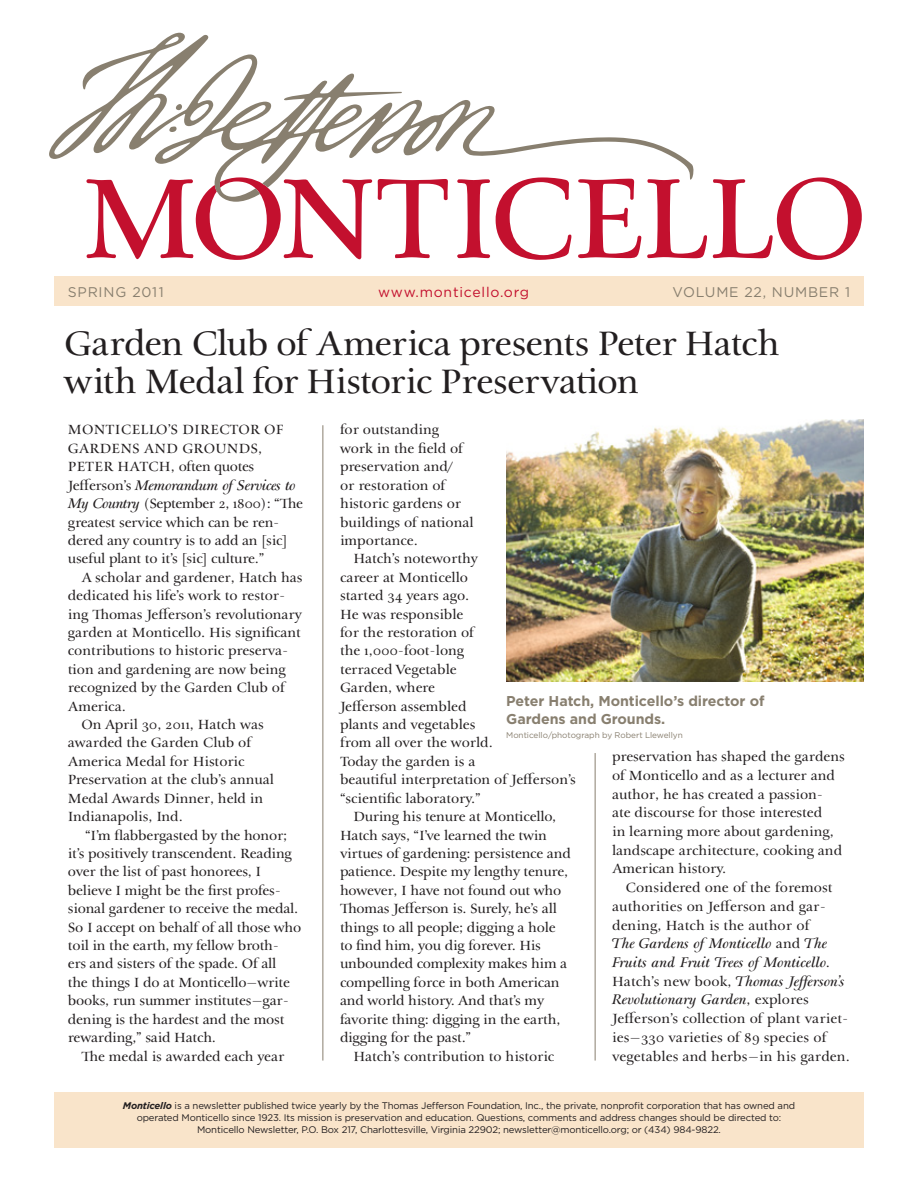
<style>
.page{position:relative;width:918px;height:1188px;background:#fff}
.page>*{position:absolute;margin:0;border:0;box-sizing:border-box;transform-origin:0 0}
.NL_Headline_Large{font:38.25px/38.1px "Th Jefferson Pro";letter-spacing:-.03em;color:#231f20}
.NL_Article_Base_TJ{font:15px/18.5px "Th Jefferson Pro";letter-spacing:-.005em;color:#231f20}
.NL_Article_Base_TJ_F{font:15px/18.5px "Th Jefferson Pro";letter-spacing:-.015em;color:#231f20}
.NL_Caption{font:700 14.25px/18.1px "Gotham";letter-spacing:-.005em;color:#887f6f}
.t1{font:13.95px "Gotham";letter-spacing:.055em;color:#887f6f}
.t2{font:13.95px "Gotham";letter-spacing:.055em;color:#c3102e}
.NL_Sans_Feature{font:9.6px/12px "Gotham";letter-spacing:-.015em;color:#231f20;text-align:center}
.NL_Caption-2{font:8.25px "Gotham";letter-spacing:-.005em;color:#887f6f}
.s1{font-style:italic}
.s2{font-weight:700;font-style:italic}
</style>
<div class="page">
<div style="left:54px;top:277px;width:810px;height:29px;background:#f9e4ca"></div>
<svg style="left:395px;top:202px;width:35px;height:56px"></svg>
<svg style="left:457px;top:202px;width:115px;height:58px"></svg>
<svg style="left:578px;top:202px;width:63px;height:56px"></svg>
<svg style="left:647px;top:202px;width:60px;height:56px"></svg>
<svg style="left:713px;top:177px;width:149px;height:83px"></svg>
<svg style="left:86px;top:202px;width:276px;height:58px"></svg>
<svg style="left:49px;top:33px;width:645px;height:169px"></svg>
<div style="left:54px;top:1092px;width:810px;height:56px;background:#f9e4ca"></div>
<hr style="left:595px;top:753px;width:1px;height:308px;background:#887f6f">
<hr style="left:322px;top:425px;width:1px;height:636px;background:#887f6f">
<img style="left:506px;top:419px;width:358px;height:263px">
<p class="t1" style="left:68px;top:284px;width:97px">SPRING 2011</p>
<p class="t2" style="left:378px;top:284px;width:152px">www.monticello.org</p>
<p class="t1" style="left:672px;top:284px;width:179px">VOLUME 22, NUMBER 1</p>
<p class="NL_Headline_Large" style="left:64px;top:325px;width:717px">Garden Club of America presents Peter Hatch with Medal for Historic Preservation</p>
<p class="NL_Article_Base_TJ_F" style="left:68px;top:421px;width:237px">MONTICELLO’S DIRECTOR OF<br>GARDENS AND GROUNDS,<br>PETER HATCH, often quotes<br>Jefferson’s <span class="s1">Memorandum ofServices to<br>My Country</span> (September 2, 1800): “The greatest service which can be ren&shy;dered any country is to add an [sic] useful plant to it’s [sic] culture.”</p>
<p class="NL_Article_Base_TJ" style="left:68px;top:568px;width:236px;text-indent:14px">A scholar and gardener, Hatch has dedicated his life’s work to restor&shy;ing Thomas Jefferson’s revolutionary garden at Monticello. His significant contributions to historic preserva&shy;tion and gardening are now being recognized by the Garden Club of<br>America.</p>
<p class="NL_Article_Base_TJ" style="left:68px;top:716px;width:208px;text-indent:14px">On April 30, 2011, Hatch was awarded the Garden Club of<br>America Medal for Historic<br>Preservation at the club’s annual<br>Medal Awards Dinner, held in<br>Indianapolis, Ind.</p>
<p class="NL_Article_Base_TJ" style="left:68px;top:826px;width:235px;text-indent:17px">“I’m flabbergasted by the honor; it’s positively transcendent. Reading over the list of past honorees, I believe I might be the first profes&shy;sional gardener to receive the medal.<br>So I accept on behalf of all those who toil in the earth, my fellow broth-<br>ers and sisters of the spade. Of all<br>the things I do at Monticello—write books, run summer institutes—gar&shy;dening is the hardest and the most rewarding,” said Hatch.</p>
<p class="NL_Article_Base_TJ" style="left:81px;top:1047px;width:205px">The medal is awarded each year</p>
<p class="NL_Article_Base_TJ" style="left:340px;top:421px;width:135px">for outstanding work in the field of preservation and/<br>or restoration of historic gardens or buildings of national importance.</p>
<p class="NL_Article_Base_TJ" style="left:340px;top:550px;width:237px;text-indent:14px">Hatch’s noteworthy<br>career at Monticello<br>started 34 years ago.<br>He was responsible<br>for the restoration of<br>the 1,000-foot-long<br>terraced Vegetable<br>Garden, where<br>Jefferson assembled<br>plants and vegetables<br>from all over the world.<br>Today the garden is a<br>beautiful interpretation of Jefferson’s “scientific laboratory.”</p>
<p class="NL_Article_Base_TJ" style="left:340px;top:808px;width:232px;text-indent:14px">During his tenure at Monticello, Hatch says, “I’ve learned the twin virtues of gardening: persistence and patience. Despite my lengthy tenure, however, I have not found out who Thomas Jefferson is. Surely, he’s all things to all people; digging a hole to find him, you dig forever. His unbounded complexity makes him a compelling force in both American and world history. And that’s my favorite thing: digging in the earth, digging for the past.”</p>
<p class="NL_Article_Base_TJ" style="left:354px;top:1047px;width:202px">Hatch’s contribution to historic</p>
<p class="NL_Caption" style="left:506px;top:691px;width:260px">Peter Hatch, Monticello’s director of<br>Gardens and Grounds.</p>
<p class="NL_Caption-2" style="left:506px;top:730px;width:178px">Monticello/photograph by Robert Llewellyn</p>
<p class="NL_Article_Base_TJ" style="left:612px;top:747px;width:234px">preservation has shaped the gardens of Monticello and as a lecturer and author, he has created a passion&shy;ate discourse for those interested<br>in learning more about gardening, landscape architecture, cooking and<br>American history.</p>
<p class="NL_Article_Base_TJ" style="left:612px;top:878px;width:239px;text-indent:14px">Considered one of the foremost authorities on Jefferson and gar&shy;dening, Hatch is the author of<br><span class="s1">The Gardens ofMonticello</span> and <span class="s1">The Fruits and Fruit Trees ofMonticello</span>.<br>Hatch’s new book, <span class="s1">Thomas Jefferson’s Revolutionary Garden</span>, explores Jefferson’s collection of plant variet&shy;ies—330 varieties of 89 species of vegetables and herbs—in his garden.</p>
<p class="NL_Sans_Feature" style="left:123px;top:1099px;width:674px"><span class="s2">Monticello</span> is a newsletter published twice yearly by the Thomas Jefferson Foundation, Inc., the private, nonprofit corporation that has owned and operated Monticello since 1923. Its mission is preservation and education. Questions, comments and address changes should be directed to:<br>Monticello Newsletter, P.O. Box 217, Charlottesville, Virginia 22902; newsletter@monticello.org; or (434) 984-9822.</p>
</div>
